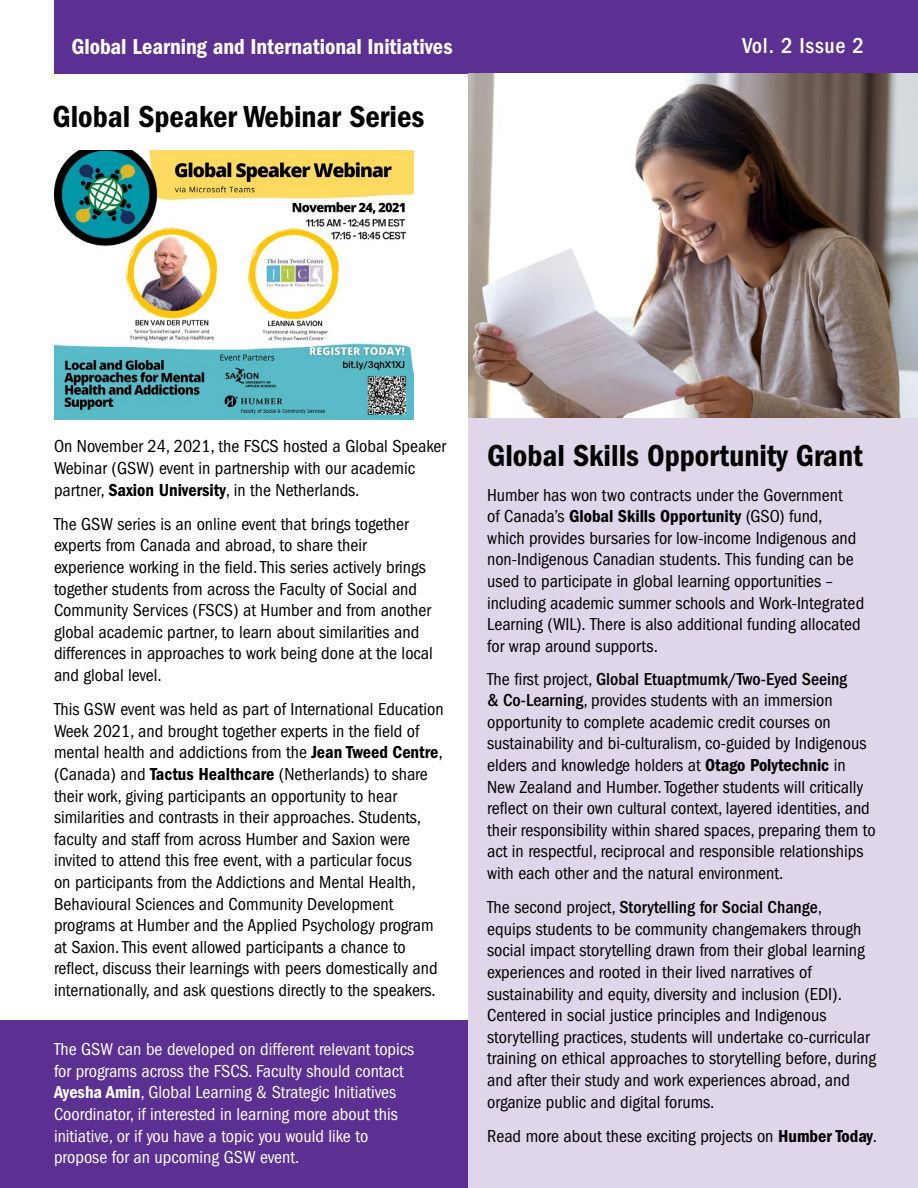
<style>
.page{position:relative;width:918px;height:1188px;background:#fff}
.page>*{position:absolute;margin:0;border:0;box-sizing:border-box;transform-origin:0 0}
.Big_copy_headings{font:31.5px "ITC Franklin Gothic Std Dm Cd";color:#000}
.t1{font:22.5px "ITC Franklin Gothic Std Dm Cd";letter-spacing:-.005em;color:#fff}
.t2{font:500 condensed 22.5px "ITC Franklin Gothic Std";letter-spacing:.03em;color:#fff}
.Body_copy_-_p{font:condensed 18px/21.6px "ITC Franklin Gothic Std";color:#000}
.Big_copy_headings-2{font:condensed 18px/21.6px "ITC Franklin Gothic Std";letter-spacing:-.005em;color:#000}
.Body_copy_-_p-2{font:condensed 18px/21.6px "ITC Franklin Gothic Std";color:#fff}
.s1{font-family:"ITC Franklin Gothic Std Dm Cd";font-stretch:normal}
.s2{font-weight:500}
</style>
<div class="page">
<div style="left:468px;top:418px;width:450px;height:770px;background:#dfd6e9"></div>
<img style="left:54px;top:150px;width:359px;height:270px">
<div style="left:54px;top:0;width:864px;height:74px;background:#5c2f92"></div>
<div style="left:0;top:1020px;width:468px;height:168px;background:#5c2f92"></div>
<img style="left:468px;top:74px;width:450px;height:344px">
<p class="t1" style="left:71px;top:34px;width:383px">Global Learning and International Initiatives</p>
<p class="t2" style="left:742px;top:32px;width:123px">Vol. 2 Issue 2</p>
<p class="Big_copy_headings" style="left:52px;top:98px;width:373px">Global Speaker Webinar Series</p>
<p class="Body_copy_-_p" style="left:54px;top:436px;width:394px">On November 24, 2021, the FSCS hosted a Global Speaker<br>Webinar (GSW) event in partnership with our academic partner, <span class="s1">Saxion University</span>, in the Netherlands.</p>
<p class="Body_copy_-_p" style="left:54px;top:513px;width:380px">The GSW series is an online event that brings together experts from Canada and abroad, to share their experience working in the field. This series actively brings together students from across the Faculty of Social and Community Services (FSCS) at Humber and from another global academic partner, to learn about similarities and differences in approaches to work being done at the local and global level.</p>
<p class="Body_copy_-_p" style="left:54px;top:699px;width:391px">This GSW event was held as part of International Education Week 2021, and brought together experts in the field of mental health and addictions from the <span class="s1">Jean Tweed Centre</span>, (Canada) and <span class="s1">Tactus Healthcare</span> (Netherlands) to share their work, giving participants an opportunity to hear similarities and contrasts in their approaches. Students, faculty and staff from across Humber and Saxion were invited to attend this free event, with a particular focus<br>on participants from the Addictions and Mental Health, Behavioural Sciences and Community Development programs at Humber and the Applied Psychology program at Saxion. This event allowed participants a chance to reflect, discuss their learnings with peers domestically and internationally, and ask questions directly to the speakers.</p>
<p class="Body_copy_-_p-2" style="left:54px;top:1039px;width:362px">The GSW can be developed on different relevant topics for programs across the FSCS. Faculty should contact <span class="s1">Ayesha Amin</span>, Global Learning &amp; Strategic Initiatives Coordinator, if interested in learning more about this initiative, or if you have a topic you would like to propose for an upcoming GSW event.</p>
<p class="Big_copy_headings" style="left:487px;top:438px;width:377px">Global Skills Opportunity Grant</p>
<p class="Big_copy_headings-2" style="left:487px;top:484px;width:379px">Humber has won two contracts under the Government<br>of Canada’s <span class="s1">Global Skills Opportunity</span> (GSO) fund, which provides bursaries for low-income Indigenous and non-Indigenous Canadian students. This funding can be used to participate in global learning opportunities – including academic summer schools and Work-Integrated Learning (WIL). There is also additional funding allocated for wrap around supports.</p>
<p class="Body_copy_-_p" style="left:487px;top:668px;width:390px">The first project, <span class="s2">Global Etuaptmumk/Two-Eyed Seeing<br>&amp; Co-Learning</span>, provides students with an immersion opportunity to complete academic credit courses on sustainability and bi-culturalism, co-guided by Indigenous elders and knowledge holders at <span class="s1">Otago Polytechnic</span> in New Zealand and Humber. Together students will critically reflect on their own cultural context, layered identities, and their responsibility within shared spaces, preparing them to act in respectful, reciprocal and responsible relationships with each other and the natural environment.</p>
<p class="Body_copy_-_p" style="left:487px;top:897px;width:390px">The second project, <span class="s2">Storytelling for Social Change</span>,<br>equips students to be community changemakers through social impact storytelling drawn from their global learning experiences and rooted in their lived narratives of sustainability and equity, diversity and inclusion (EDI).<br>Centered in social justice principles and Indigenous storytelling practices, students will undertake co-curricular training on ethical approaches to storytelling before, during and after their study and work experiences abroad, and organize public and digital forums.</p>
<p class="Body_copy_-_p" style="left:487px;top:1125px;width:392px">Read more about these exciting projects on <span class="s1">Humber Today</span>.</p>
</div>
